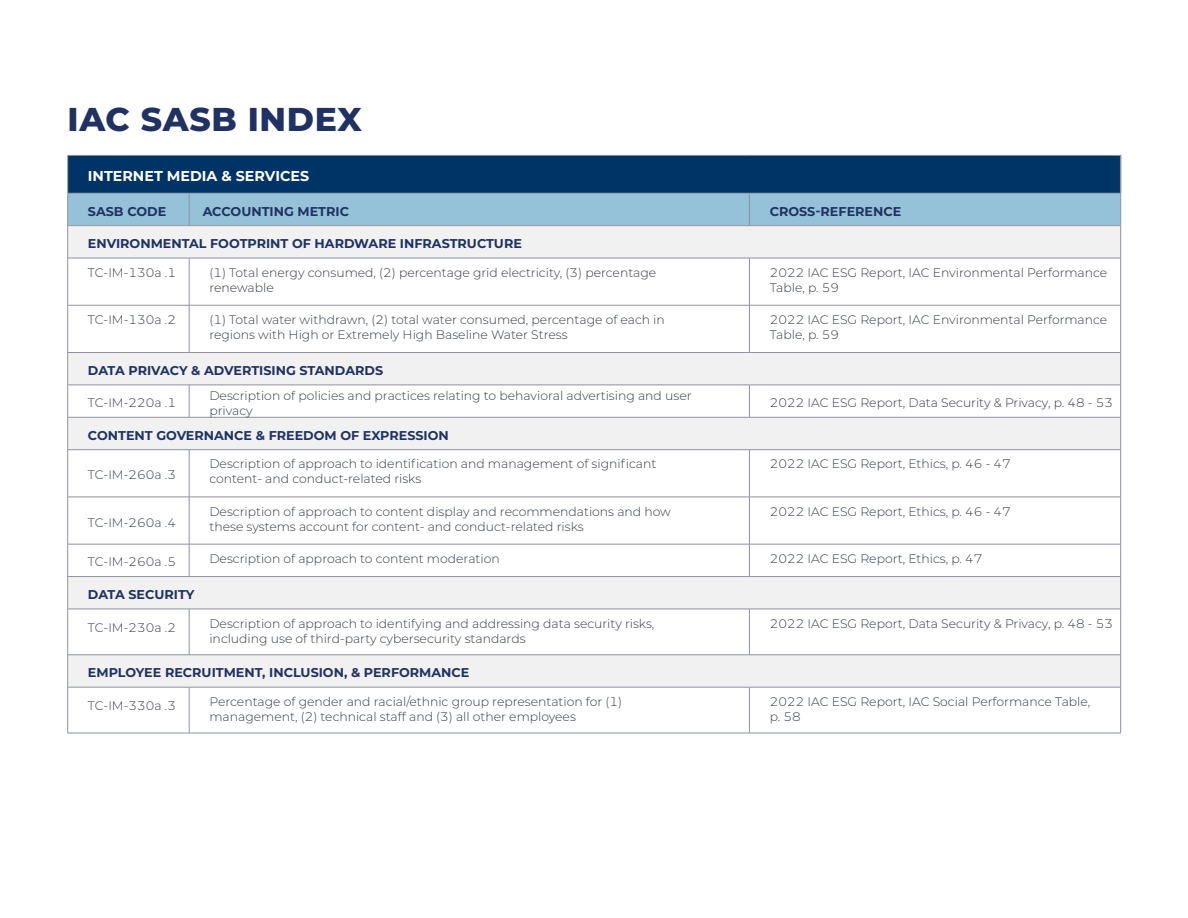
<style>
.page{position:relative;width:1188px;height:918px;background:#fff}
.page>*{position:absolute;margin:0;border:0;box-sizing:border-box;transform-origin:0 0}
.t1{font:800 33px "Montserrat";letter-spacing:.02em;color:#203263}
.t2{font:700 14.25px "Montserrat";color:#fff}
.t3{font:700 12.75px "Montserrat";color:#203263}
.t4{font:300 12.3px/15px "Montserrat";color:#313a41}
.t5{font:300 12.3px/15px "Montserrat";color:#313a40}
</style>
<div class="page">
<div style="left:68px;top:155px;width:1053px;height:38px;background:#036"></div>
<div style="left:68px;top:194px;width:1052px;height:31px;background:#96c2d9"></div>
<div style="left:68px;top:226px;width:1053px;height:32px;background:#f1f1f1"></div>
<svg style="left:68px;top:259px;width:1052px;height:474px"></svg>
<svg style="left:68px;top:353px;width:1052px;height:334px"></svg>
<hr style="left:1120px;top:156px;width:1px;height:37px;background:#8e92a1">
<hr style="left:67px;top:258px;width:1px;height:47px;background:#8e92a1">
<hr style="left:189px;top:258px;width:1px;height:47px;background:#8e92a1">
<hr style="left:749px;top:258px;width:1px;height:47px;background:#8e92a1">
<hr style="left:1120px;top:258px;width:1px;height:47px;background:#8e92a1">
<hr style="left:68px;top:305px;width:121px;height:1px;background:#8e92a1">
<hr style="left:67px;top:305px;width:1px;height:47px;background:#8e92a1">
<hr style="left:189px;top:305px;width:560px;height:1px;background:#8e92a1">
<hr style="left:189px;top:305px;width:1px;height:47px;background:#8e92a1">
<hr style="left:749px;top:305px;width:372px;height:1px;background:#8e92a1">
<hr style="left:749px;top:305px;width:1px;height:47px;background:#8e92a1">
<hr style="left:1120px;top:305px;width:1px;height:47px;background:#8e92a1">
<hr style="left:68px;top:352px;width:121px;height:1px;background:#8e92a1">
<hr style="left:67px;top:353px;width:1px;height:32px;background:#8e92a1">
<hr style="left:189px;top:352px;width:560px;height:1px;background:#8e92a1">
<hr style="left:749px;top:352px;width:372px;height:1px;background:#8e92a1">
<hr style="left:1120px;top:353px;width:1px;height:32px;background:#8e92a1">
<hr style="left:68px;top:385px;width:121px;height:1px;background:#8e92a1">
<hr style="left:67px;top:385px;width:1px;height:32px;background:#8e92a1">
<hr style="left:189px;top:385px;width:560px;height:1px;background:#8e92a1">
<hr style="left:189px;top:385px;width:1px;height:32px;background:#8e92a1">
<hr style="left:749px;top:385px;width:372px;height:1px;background:#8e92a1">
<hr style="left:749px;top:385px;width:1px;height:32px;background:#8e92a1">
<hr style="left:1120px;top:385px;width:1px;height:32px;background:#8e92a1">
<hr style="left:68px;top:417px;width:121px;height:1px;background:#8e92a1">
<hr style="left:67px;top:417px;width:1px;height:33px;background:#8e92a1">
<hr style="left:189px;top:417px;width:560px;height:1px;background:#8e92a1">
<hr style="left:749px;top:417px;width:372px;height:1px;background:#8e92a1">
<hr style="left:1120px;top:417px;width:1px;height:33px;background:#8e92a1">
<hr style="left:68px;top:544px;width:121px;height:1px;background:#8e92a1">
<hr style="left:67px;top:544px;width:1px;height:32px;background:#8e92a1">
<hr style="left:189px;top:544px;width:560px;height:1px;background:#8e92a1">
<hr style="left:189px;top:544px;width:1px;height:32px;background:#8e92a1">
<hr style="left:749px;top:544px;width:372px;height:1px;background:#8e92a1">
<hr style="left:749px;top:544px;width:1px;height:32px;background:#8e92a1">
<hr style="left:1120px;top:544px;width:1px;height:32px;background:#8e92a1">
<hr style="left:68px;top:576px;width:121px;height:1px;background:#8e92a1">
<hr style="left:67px;top:577px;width:1px;height:32px;background:#8e92a1">
<hr style="left:189px;top:576px;width:560px;height:1px;background:#8e92a1">
<hr style="left:749px;top:576px;width:372px;height:1px;background:#8e92a1">
<hr style="left:1120px;top:577px;width:1px;height:32px;background:#8e92a1">
<hr style="left:68px;top:609px;width:121px;height:1px;background:#8e92a1">
<hr style="left:67px;top:609px;width:1px;height:46px;background:#8e92a1">
<hr style="left:189px;top:609px;width:560px;height:1px;background:#8e92a1">
<hr style="left:189px;top:609px;width:1px;height:46px;background:#8e92a1">
<hr style="left:749px;top:609px;width:372px;height:1px;background:#8e92a1">
<hr style="left:749px;top:609px;width:1px;height:46px;background:#8e92a1">
<hr style="left:1120px;top:609px;width:1px;height:46px;background:#8e92a1">
<hr style="left:68px;top:655px;width:121px;height:1px;background:#8e92a1">
<hr style="left:67px;top:655px;width:1px;height:32px;background:#8e92a1">
<hr style="left:189px;top:655px;width:560px;height:1px;background:#8e92a1">
<hr style="left:749px;top:655px;width:372px;height:1px;background:#8e92a1">
<hr style="left:1120px;top:655px;width:1px;height:32px;background:#8e92a1">
<hr style="left:68px;top:687px;width:121px;height:1px;background:#8e92a1">
<hr style="left:67px;top:687px;width:1px;height:46px;background:#8e92a1">
<hr style="left:189px;top:687px;width:560px;height:1px;background:#8e92a1">
<hr style="left:189px;top:687px;width:1px;height:46px;background:#8e92a1">
<hr style="left:749px;top:687px;width:372px;height:1px;background:#8e92a1">
<hr style="left:749px;top:687px;width:1px;height:46px;background:#8e92a1">
<hr style="left:1120px;top:687px;width:1px;height:46px;background:#8e92a1">
<hr style="left:68px;top:733px;width:121px;height:1px;background:#8e92a1">
<hr style="left:189px;top:733px;width:560px;height:1px;background:#8e92a1">
<hr style="left:749px;top:733px;width:372px;height:1px;background:#8e92a1">
<hr style="left:68px;top:155px;width:121px;height:1px;background:#8e92a1">
<hr style="left:67px;top:156px;width:1px;height:37px;background:#8e92a1">
<hr style="left:189px;top:155px;width:560px;height:1px;background:#8e92a1">
<hr style="left:749px;top:155px;width:372px;height:1px;background:#8e92a1">
<hr style="left:68px;top:193px;width:121px;height:1px;background:#8e92a1">
<hr style="left:67px;top:193px;width:1px;height:32px;background:#8e92a1">
<hr style="left:189px;top:193px;width:560px;height:1px;background:#8e92a1">
<hr style="left:189px;top:193px;width:1px;height:32px;background:#8e92a1">
<hr style="left:749px;top:193px;width:372px;height:1px;background:#8e92a1">
<hr style="left:749px;top:193px;width:1px;height:32px;background:#8e92a1">
<hr style="left:1120px;top:193px;width:1px;height:32px;background:#8e92a1">
<hr style="left:1120px;top:226px;width:1px;height:32px;background:#8e92a1">
<hr style="left:68px;top:225px;width:121px;height:1px;background:#8e92a1">
<hr style="left:67px;top:226px;width:1px;height:32px;background:#8e92a1">
<hr style="left:189px;top:225px;width:560px;height:1px;background:#8e92a1">
<hr style="left:749px;top:225px;width:372px;height:1px;background:#8e92a1">
<hr style="left:68px;top:258px;width:121px;height:1px;background:#8e92a1">
<hr style="left:189px;top:258px;width:560px;height:1px;background:#8e92a1">
<hr style="left:749px;top:258px;width:372px;height:1px;background:#8e92a1">
<hr style="left:68px;top:449px;width:121px;height:1px;background:#8e92a1">
<hr style="left:67px;top:450px;width:1px;height:47px;background:#8e92a1">
<hr style="left:189px;top:449px;width:560px;height:1px;background:#8e92a1">
<hr style="left:189px;top:450px;width:1px;height:47px;background:#8e92a1">
<hr style="left:749px;top:449px;width:372px;height:1px;background:#8e92a1">
<hr style="left:749px;top:450px;width:1px;height:47px;background:#8e92a1">
<hr style="left:1120px;top:450px;width:1px;height:47px;background:#8e92a1">
<hr style="left:68px;top:497px;width:121px;height:1px;background:#8e92a1">
<hr style="left:67px;top:497px;width:1px;height:47px;background:#8e92a1">
<hr style="left:189px;top:497px;width:560px;height:1px;background:#8e92a1">
<hr style="left:189px;top:497px;width:1px;height:47px;background:#8e92a1">
<hr style="left:749px;top:497px;width:372px;height:1px;background:#8e92a1">
<hr style="left:749px;top:497px;width:1px;height:47px;background:#8e92a1">
<hr style="left:1120px;top:497px;width:1px;height:47px;background:#8e92a1">
<h1 class="t1" style="left:68px;top:95px;width:296px">IAC SASB INDEX</h1>
<p class="t2" style="left:88px;top:166px;width:223px">INTERNET MEDIA &amp; SERVICES</p>
<p class="t3" style="left:88px;top:202px;width:80px">SASB CODE</p>
<p class="t3" style="left:203px;top:202px;width:148px">ACCOUNTING METRIC</p>
<p class="t3" style="left:770px;top:202px;width:133px">CROSS-REFERENCE</p>
<p class="t3" style="left:88px;top:234px;width:436px">ENVIRONMENTAL FOOTPRINT OF HARDWARE INFRASTRUCTURE</p>
<p class="t4" style="left:88px;top:265px;width:90px">TC-IM-130a .1</p>
<p class="t4" style="left:209px;top:265px;width:448px">(1) Total energy consumed, (2) percentage grid electricity, (3) percentage renewable</p>
<p class="t5" style="left:770px;top:265px;width:339px">2022 IAC ESG Report, IAC Environmental Performance<br>Table, p. 59</p>
<p class="t4" style="left:88px;top:312px;width:90px">TC-IM-130a .2</p>
<p class="t4" style="left:209px;top:312px;width:457px">(1) Total water withdrawn, (2) total water consumed, percentage of each in regions with High or Extremely High Baseline Water Stress</p>
<p class="t5" style="left:770px;top:312px;width:339px">2022 IAC ESG Report, IAC Environmental Performance<br>Table, p. 59</p>
<p class="t3" style="left:88px;top:361px;width:297px">DATA PRIVACY &amp; ADVERTISING STANDARDS</p>
<p class="t4" style="left:88px;top:395px;width:90px">TC-IM-220a .1</p>
<p class="t4" style="left:209px;top:387px;width:484px">Description of policies and practices relating to behavioral advertising and user privacy</p>
<p class="t4" style="left:770px;top:395px;width:345px">2022 IAC ESG Report, Data Security &amp; Privacy, p. 48 - 53</p>
<p class="t3" style="left:88px;top:426px;width:362px">CONTENT GOVERNANCE &amp; FREEDOM OF EXPRESSION</p>
<p class="t4" style="left:88px;top:467px;width:90px">TC-IM-260a .3</p>
<p class="t4" style="left:209px;top:456px;width:448px">Description of approach to identification and management of significant content- and conduct-related risks</p>
<p class="t4" style="left:770px;top:456px;width:243px">2022 IAC ESG Report, Ethics, p. 46 - 47</p>
<p class="t4" style="left:88px;top:514px;width:90px">TC-IM-260a .4</p>
<p class="t4" style="left:209px;top:503px;width:463px">Description of approach to content display and recommendations and how these systems account for content- and conduct-related risks</p>
<p class="t4" style="left:770px;top:503px;width:243px">2022 IAC ESG Report, Ethics, p. 46 - 47</p>
<p class="t4" style="left:88px;top:554px;width:90px">TC-IM-260a .5</p>
<p class="t4" style="left:209px;top:551px;width:292px">Description of approach to content moderation</p>
<p class="t4" style="left:770px;top:551px;width:214px">2022 IAC ESG Report, Ethics, p. 47</p>
<p class="t3" style="left:88px;top:585px;width:108px">DATA SECURITY</p>
<p class="t4" style="left:88px;top:620px;width:90px">TC-IM-230a .2</p>
<p class="t4" style="left:209px;top:615px;width:447px">Description of approach to identifying and addressing data security risks, including use of third-party cybersecurity standards</p>
<p class="t4" style="left:770px;top:615px;width:345px">2022 IAC ESG Report, Data Security &amp; Privacy, p. 48 - 53</p>
<p class="t3" style="left:88px;top:663px;width:383px">EMPLOYEE RECRUITMENT, INCLUSION, &amp; PERFORMANCE</p>
<p class="t4" style="left:88px;top:698px;width:90px">TC-IM-330a .3</p>
<p class="t4" style="left:209px;top:694px;width:414px">Percentage of gender and racial/ethnic group representation for (1) management, (2) technical staff and (3) all other employees</p>
<p class="t5" style="left:770px;top:694px;width:322px">2022 IAC ESG Report, IAC Social Performance Table, p. 58</p>
</div>
